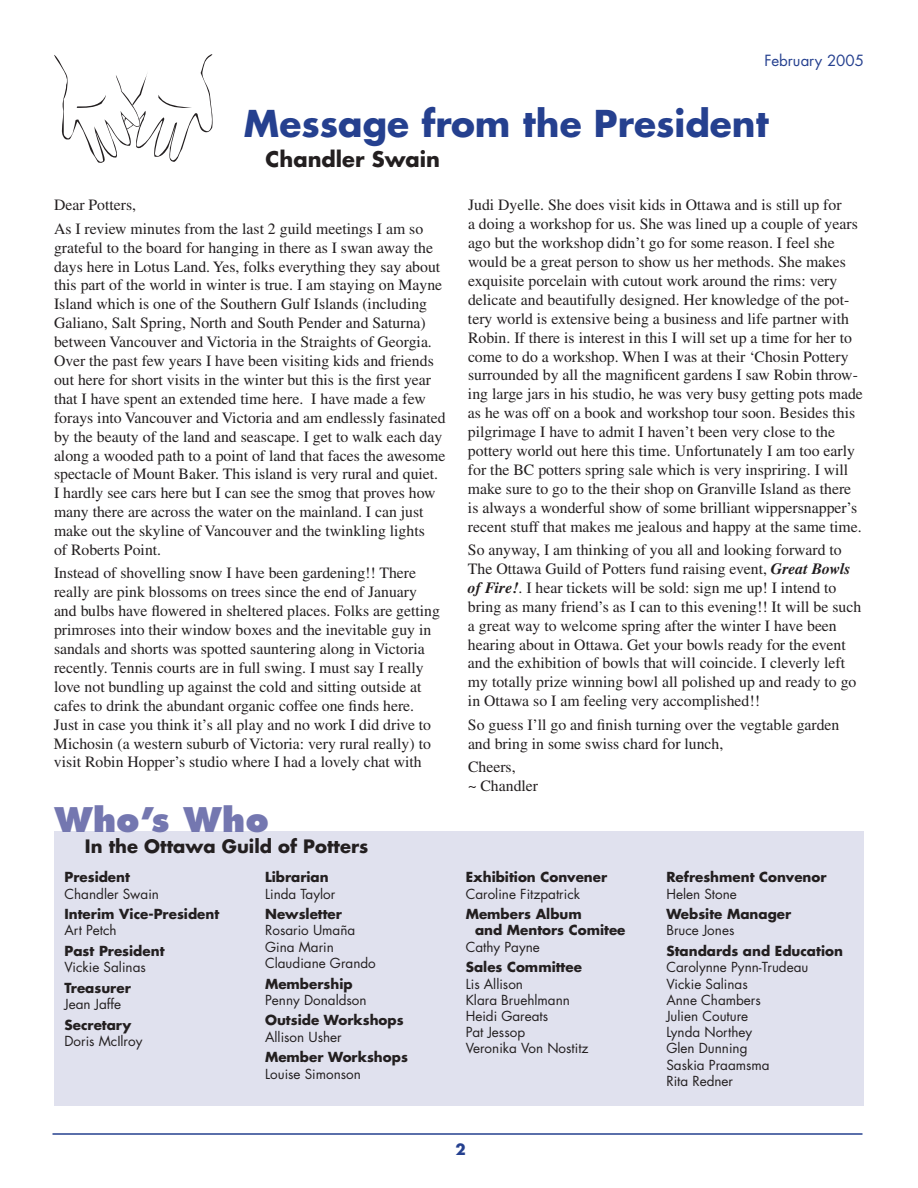
<style>
.page{position:relative;width:918px;height:1188px;background:#fff}
.page>*{position:absolute;margin:0;border:0;box-sizing:border-box;transform-origin:0 0}
.t1{font:700 36px "Futura";color:#25408f}
.t2{font:800 33px "Futura";color:#7477b0}
.t3{font:700 21px "Futura";color:#231f20}
.t4{font:700 18px "Futura";color:#231f20}
.t5{font:15.75px/18.9px "Times";color:#231f20}
.t6{font:15px "Futura";color:#25408f}
.t7{font:700 15px "Futura";color:#25408f}
.t8{font:13.5px/16.2px "Futura";color:#231f20}
.t9{font:700 13.5px/16.2px "Futura";color:#231f20}
.s1{font-weight:700;font-style:italic}
</style>
<div class="page">
<svg style="left:54px;top:54px;width:159px;height:109px"></svg>
<hr style="left:52px;top:1133px;width:810px;height:2px;background:#25408f">
<div style="left:54px;top:831px;width:810px;height:274px;background:#e0e1ee"></div>
<p class="t6" style="left:764px;top:50px;width:101px">February 2005</p>
<h1 class="t1" style="left:244px;top:98px;width:526px">Message from the President</h1>
<h3 class="t3" style="left:266px;top:144px;width:176px">Chandler Swain</h3>
<p class="t5" style="left:54px;top:193px;width:371px;line-height:23.4px">Dear Potters,<br>As I review minutes from the last 2 guild meetings I am so</p>
<p class="t5" style="left:54px;top:238px;width:393px">grateful to the board for hanging in there as I swan away the days here in Lotus Land. Yes, folks everything they say about this part of the world in winter is true. I am staying on Mayne Island which is one of the Southern Gulf Islands (including Galiano, Salt Spring, North and South Pender and Saturna) between Vancouver and Victoria in the Straights of Georgia.<br>Over the past few years I have been visiting kids and friends out here for short visits in the winter but this is the first year that I have spent an extended time here. I have made a few forays into Vancouver and Victoria and am endlessly fasinated by the beauty of the land and seascape. I get to walk each day along a wooded path to a point of land that faces the awesome spectacle of Mount Baker. This island is very rural and quiet.<br>I hardly see cars here but I can see the smog that proves how many there are across the water on the mainland. I can just make out the skyline of Vancouver and the twinkling lights<br>of Roberts Point.</p>
<p class="t5" style="left:54px;top:564px;width:388px">Instead of shovelling snow I have been gardening!! There really are pink blossoms on trees since the end of January and bulbs have flowered in sheltered places. Folks are getting primroses into their window boxes and the inevitable guy in sandals and shorts was spotted sauntering along in Victoria recently. Tennis courts are in full swing. I must say I really love not bundling up against the cold and sitting outside at cafes to drink the abundant organic coffee one finds here.<br>Just in case you think it’s all play and no work I did drive to Michosin (a western suburb of Victoria: very rural really) to visit Robin Hopper’s studio where I had a lovely chat with</p>
<h2 class="t2" style="left:54px;top:799px;width:216px">Who’s Who</h2>
<p class="t4" style="left:85px;top:834px;width:285px">In the Ottawa Guild of Potters</p>
<p class="t9" style="left:64px;top:869px;width:67px">President</p>
<p class="t8" style="left:64px;top:885px;width:96px">Chandler Swain</p>
<p class="t9" style="left:64px;top:906px;width:156px">Interim Vice-President</p>
<p class="t8" style="left:64px;top:922px;width:54px">Art Petch</p>
<p class="t9" style="left:64px;top:943px;width:102px">Past President</p>
<p class="t8" style="left:64px;top:959px;width:83px">Vickie Salinas</p>
<p class="t9" style="left:64px;top:979px;width:68px">Treasurer</p>
<p class="t8" style="left:64px;top:996px;width:58px">Jean Jaffe</p>
<p class="t9" style="left:64px;top:1016px;width:68px">Secretary</p>
<p class="t8" style="left:64px;top:1033px;width:79px">Doris McIlroy</p>
<p class="t9" style="left:265px;top:869px;width:65px">Librarian</p>
<p class="t8" style="left:265px;top:885px;width:72px">Linda Taylor</p>
<p class="t9" style="left:265px;top:906px;width:78px">Newsletter</p>
<p class="t8" style="left:265px;top:922px;width:112px">Rosario Umaña<br>Gina Marin<br>Claudiane Grando</p>
<p class="t9" style="left:265px;top:975px;width:89px">Membership</p>
<p class="t8" style="left:265px;top:991px;width:103px">Penny Donaldson</p>
<p class="t9" style="left:265px;top:1012px;width:140px">Outside Workshops</p>
<p class="t8" style="left:265px;top:1028px;width:78px">Allison Usher</p>
<p class="t9" style="left:265px;top:1049px;width:144px">Member Workshops</p>
<p class="t8" style="left:265px;top:1065px;width:97px">Louise Simonson</p>
<p class="t5" style="left:468px;top:196px;width:396px">Judi Dyelle. She does visit kids in Ottawa and is still up for<br>a doing a workshop for us. She was lined up a couple of years ago but the workshop didn’t go for some reason. I feel she would be a great person to show us her methods. She makes exquisite porcelain with cutout work around the rims: very delicate and beautifully designed. Her knowledge of the pot&shy;tery world is extensive being a business and life partner with Robin. If there is interest in this I will set up a time for her to come to do a workshop. When I was at their ‘Chosin Pottery surrounded by all the magnificent gardens I saw Robin throw&shy;ing large jars in his studio, he was very busy getting pots made as he was off on a book and workshop tour soon. Besides this pilgrimage I have to admit I haven’t been very close to the pottery world out here this time. Unfortunately I am too early for the BC potters spring sale which is very inspriring. I will make sure to go to the their shop on Granville Island as there is always a wonderful show of some brilliant wippersnapper’s recent stuff that makes me jealous and happy at the same time.</p>
<p class="t5" style="left:468px;top:540px;width:395px">So anyway, I am thinking of you all and looking forward to The Ottawa Guild of Potters fund raising event, <span class="s1">Great Bowls of Fire!</span>. I hear tickets will be sold: sign me up! I intend to bring as many friend’s as I can to this evening!! It will be such a great way to welcome spring after the winter I have been hearing about in Ottawa. Get your bowls ready for the event and the exhibition of bowls that will coincide. I cleverly left my totally prize winning bowl all polished up and ready to go in Ottawa so I am feeling very accomplished!!</p>
<p class="t5" style="left:468px;top:715px;width:373px">So guess I’ll go and finish turning over the vegtable garden and bring in some swiss chard for lunch,</p>
<p class="t5" style="left:468px;top:757px;width:72px">Cheers,<br>~ Chandler</p>
<p class="t9" style="left:466px;top:869px;width:143px">Exhibition Convener</p>
<p class="t8" style="left:466px;top:885px;width:116px">Caroline Fitzpatrick</p>
<p class="t9" style="left:475px;top:906px;width:152px;text-indent:-9px">Members Album<br>and Mentors Comitee</p>
<p class="t8" style="left:466px;top:938px;width:76px">Cathy Payne</p>
<p class="t9" style="left:466px;top:959px;width:118px">Sales Committee</p>
<p class="t8" style="left:466px;top:975px;width:124px">Lis Allison<br>Klara Bruehlmann<br>Heidi Gareats<br>Pat Jessop<br>Veronika Von Nostitz</p>
<p class="t9" style="left:666px;top:869px;width:162px">Refreshment Convenor</p>
<p class="t8" style="left:666px;top:885px;width:72px">Helen Stone</p>
<p class="t9" style="left:666px;top:906px;width:126px">Website Manager</p>
<p class="t8" style="left:666px;top:922px;width:70px">Bruce Jones</p>
<p class="t9" style="left:666px;top:943px;width:178px">Standards and Education</p>
<p class="t8" style="left:666px;top:959px;width:144px">Carolynne Pynn-Trudeau<br>Vickie Salinas<br>Anne Chambers<br>Julien Couture<br>Lynda Northey<br>Glen Dunning<br>Saskia Praamsma<br>Rita Redner</p>
<p class="t7" style="left:455px;top:1139px;width:12px">2</p>
</div>
